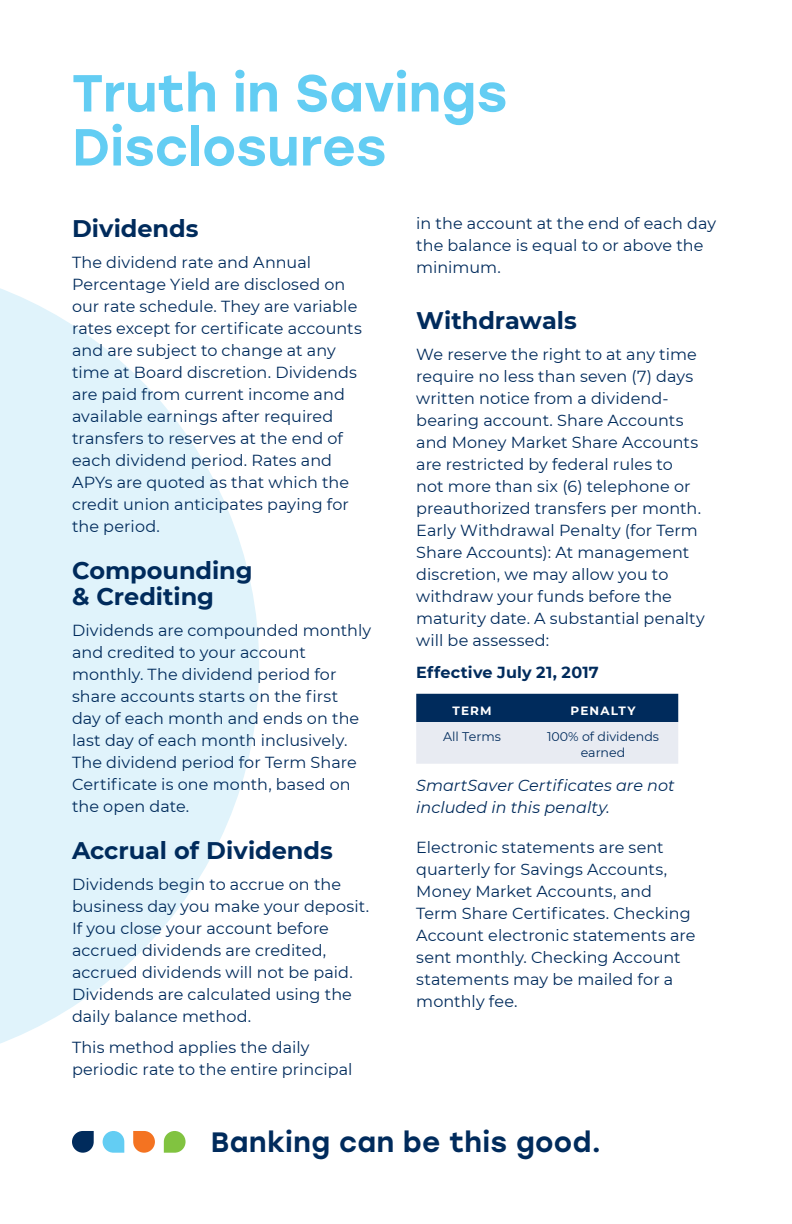
<style>
.page{position:relative;width:792px;height:1224px;background:#fff}
.page>*{position:absolute;margin:0;border:0;box-sizing:border-box;transform-origin:0 0}
.t1{font:500 52px/54px "Stolzl";letter-spacing:.005em;color:#63cdf3}
.t2{font:500 28px "Stolzl";letter-spacing:.015em;color:#002b5c}
.t3{font:700 24px/26px "Montserrat";color:#002b5c}
.Body{font:16px/22px "Montserrat";letter-spacing:.005em;color:#002b5c}
.Body-2{font:italic 16px/22px "Montserrat";letter-spacing:.005em;color:#002b5c}
.Body-3{font:700 16px "Montserrat";letter-spacing:.015em;color:#002b5c}
.t4{font:12.6px/15.2px "Montserrat";color:#002b5c;text-align:center}
.t5{font:700 12px "Montserrat";letter-spacing:.095em;color:#fff}
</style>
<div class="page">
<svg style="left:0;top:288px;width:259px;height:756px;fill:#e0f3fb"></svg>
<svg style="left:416px;top:694px;width:262px;height:70px;background:#8b9eb6"></svg>
<svg style="left:164px;top:1131px;width:22px;height:22px"></svg>
<svg style="left:133px;top:1131px;width:22px;height:22px"></svg>
<svg style="left:72px;top:1131px;width:22px;height:22px"></svg>
<svg style="left:103px;top:1131px;width:21px;height:22px"></svg>
<p class="t1" style="left:72px;top:64px;width:437px">Truth in Savings<br>Disclosures</p>
<p class="t3" style="left:72px;top:214px;width:128px">Dividends</p>
<p class="Body" style="left:72px;top:250px;width:291px">The dividend rate and Annual<br>Percentage Yield are disclosed on our rate schedule. They are variable rates except for certificate accounts and are subject to change at any time at Board discretion. Dividends are paid from current income and available earnings after required transfers to reserves at the end of each dividend period. Rates and<br>APYs are quoted as that which the credit union anticipates paying for the period.</p>
<p class="t3" style="left:72px;top:556px;width:182px">Compounding &amp; Crediting</p>
<p class="Body" style="left:72px;top:619px;width:301px">Dividends are compounded monthly and credited to your account monthly. The dividend period for share accounts starts on the first<br>day of each month and ends on the last day of each month inclusively.<br>The dividend period for Term Share<br>Certificate is one month, based on the open date.</p>
<p class="t3" style="left:72px;top:836px;width:262px">Accrual of Dividends</p>
<p class="Body" style="left:72px;top:872px;width:299px">Dividends begin to accrue on the business day you make your deposit.<br>If you close your account before accrued dividends are credited, accrued dividends will not be paid.<br>Dividends are calculated using the daily balance method.</p>
<p class="Body" style="left:72px;top:1035px;width:282px">This method applies the daily periodic rate to the entire principal</p>
<p class="Body" style="left:416px;top:211px;width:301px">in the account at the end of each day the balance is equal to or above the minimum.</p>
<p class="t3" style="left:416px;top:306px;width:162px">Withdrawals</p>
<p class="Body" style="left:416px;top:343px;width:286px">We reserve the right to at any time require no less than seven (7) days written notice from a dividend&shy;bearing account. Share Accounts and Money Market Share Accounts are restricted by federal rules to not more than six (6) telephone or preauthorized transfers per month.</p>
<p class="Body" style="left:416px;top:519px;width:290px">Early Withdrawal Penalty (for Term<br>Share Accounts): At management discretion, we may allow you to withdraw your funds before the maturity date. A substantial penalty will be assessed:</p>
<p class="Body-3" style="left:416px;top:660px;width:184px">Effective July 21, 2017</p>
<p class="t5" style="left:452px;top:702px;width:41px">TERM</p>
<p class="t5" style="left:571px;top:702px;width:66px">PENALTY</p>
<p class="t4" style="left:443px;top:729px;width:59px">All Terms</p>
<p class="t4" style="left:547px;top:729px;width:114px">100% of dividends earned</p>
<p class="Body-2" style="left:416px;top:774px;width:260px">SmartSaver Certificates are not included in this penalty.</p>
<p class="Body" style="left:416px;top:836px;width:281px">Electronic statements are sent quarterly for Savings Accounts,<br>Money Market Accounts, and<br>Term Share Certificates. Checking<br>Account electronic statements are sent monthly. Checking Account statements may be mailed for a monthly fee.</p>
<p class="t2" style="left:211px;top:1122px;width:392px">Banking can be this good.</p>
</div>
